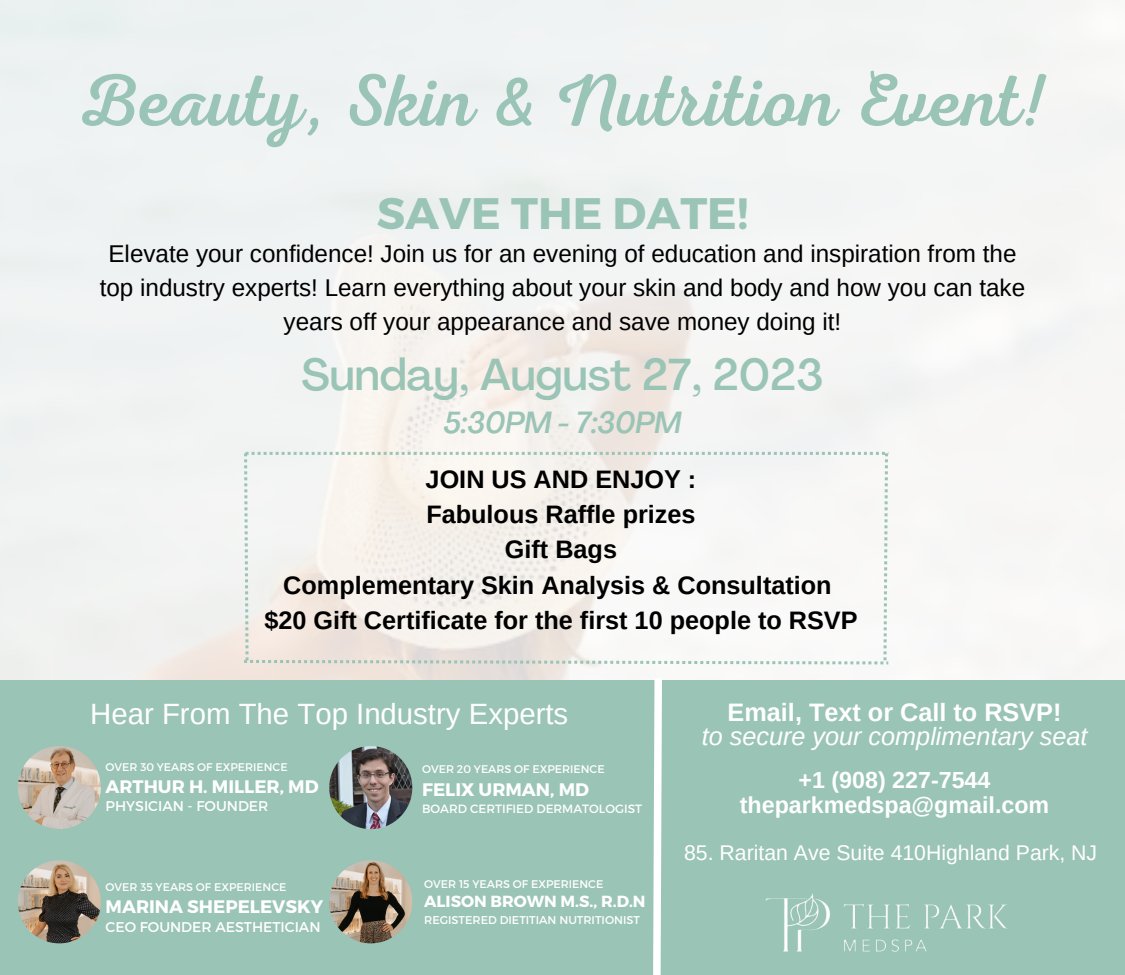
<style>
.page{position:relative;width:1125px;height:975px;background:#fff}
.page>*{position:absolute;margin:0;border:0;box-sizing:border-box;transform-origin:0 0}
.t1{font:74px "Nexa Script";color:#9ac4b6}
.t2{font:500 44.1px "Agrandir";color:#9ac4b6}
.t3{font:700 44.1px "Montserrat";color:#9ac4b6}
.t4{font:italic 500 30.2px "Agrandir";color:#9ac4b6}
.t5{font:29.4px "Arimo";color:#fff}
.t6{font:700 25.2px "Arimo";color:#000}
.t7{font:italic 25.2px "Arimo";color:#fff}
.t8{font:700 25.2px "Arimo";color:#fff}
.t9{font:24.2px/33.8px "Arimo";color:#000;text-align:center}
.t10{font:700 23.2px "Arimo";color:#fff}
.t11{font:21.2px "Arimo";color:#fff}
.t12{font:700 18.1px "Montserrat";color:#fff}
.t13{font:700 16.1px "Montserrat";color:#fff}
.t14{font:14.1px "Montserrat";color:#fff}
.t15{font:12px "Montserrat";color:#fff}
.t16{font:11.3px "Montserrat";color:#fff}
.t17{font:11.1px "Montserrat";color:#fff}
</style>
<div class="page">
<svg style="left:244px;top:452px;width:644px;height:212px"></svg>
<div style="left:0;top:680px;width:1125px;height:295px;background:#9ac4b6"></div>
<img style="left:18px;top:746px;width:83px;height:83px;border-radius:50%">
<img style="left:18px;top:860px;width:83px;height:83px;border-radius:50%">
<img style="left:329px;top:746px;width:83px;height:83px;border-radius:50%">
<img style="left:329px;top:860px;width:83px;height:83px;border-radius:50%">
<svg style="left:649px;top:671px;width:17px;height:304px"></svg>
<img style="left:765px;top:893px;width:243px;height:59px">
<p class="t1" style="left:76px;top:58px;width:974px">Beauty, Skin &amp; Nutrition Event!</p>
<p class="t3" style="left:377px;top:185px;width:373px">SAVE THE DATE!</p>
<p class="t9" style="left:100px;top:237px;width:927px">Elevate your confidence! Join us for an evening of education and inspiration from the top industry experts! Learn everything about your skin and body and how you can take years off your appearance and save money doing it!</p>
<p class="t2" style="left:302px;top:356px;width:523px">Sunday, August 27, 2023</p>
<p class="t4" style="left:444px;top:411px;width:239px">5:30PM - 7:30PM</p>
<p class="t6" style="left:426px;top:465px;width:272px">JOIN US AND ENJOY :</p>
<p class="t6" style="left:426px;top:500px;width:271px">Fabulous Raffle prizes</p>
<p class="t6" style="left:505px;top:536px;width:114px">Gift Bags</p>
<p class="t6" style="left:283px;top:571px;width:550px">Complementary Skin Analysis &amp; Consultation</p>
<p class="t6" style="left:264px;top:606px;width:595px">$20 Gift Certificate for the first 10 people to RSVP</p>
<p class="t5" style="left:90px;top:697px;width:480px">Hear From The Top Industry Experts</p>
<p class="t17" style="left:106px;top:760px;width:184px">OVER 30 YEARS OF EXPERIENCE</p>
<p class="t17" style="left:422px;top:762px;width:184px">OVER 20 YEARS OF EXPERIENCE</p>
<p class="t12" style="left:106px;top:774px;width:215px">ARTHUR H. MILLER, MD</p>
<p class="t14" style="left:106px;top:796px;width:164px">PHYSICIAN - FOUNDER</p>
<p class="t12" style="left:422px;top:778px;width:169px">FELIX URMAN, MD</p>
<p class="t15" style="left:422px;top:801px;width:222px">BOARD CERTIFIED DERMATOLOGIST</p>
<p class="t17" style="left:106px;top:880px;width:182px">OVER 35 YEARS OF EXPERIENCE</p>
<p class="t17" style="left:424px;top:877px;width:181px">OVER 15 YEARS OF EXPERIENCE</p>
<p class="t12" style="left:106px;top:895px;width:219px">MARINA SHEPELEVSKY</p>
<p class="t14" style="left:106px;top:918px;width:217px">CEO FOUNDER AESTHETICIAN</p>
<p class="t13" style="left:424px;top:890px;width:223px">ALISON BROWN M.S., R.D.N</p>
<p class="t16" style="left:424px;top:912px;width:217px">REGISTERED DIETITIAN NUTRITIONIST</p>
<p class="t8" style="left:728px;top:698px;width:335px">Email, Text or Call to RSVP!</p>
<p class="t7" style="left:702px;top:722px;width:387px">to secure your complimentary seat</p>
<p class="t10" style="left:799px;top:767px;width:193px">+1 (908) 227-7544</p>
<p class="t10" style="left:740px;top:792px;width:311px">theparkmedspa@gmail.com</p>
<p class="t11" style="left:684px;top:841px;width:415px">85. Raritan Ave Suite 410Highland Park, NJ</p>
</div>
